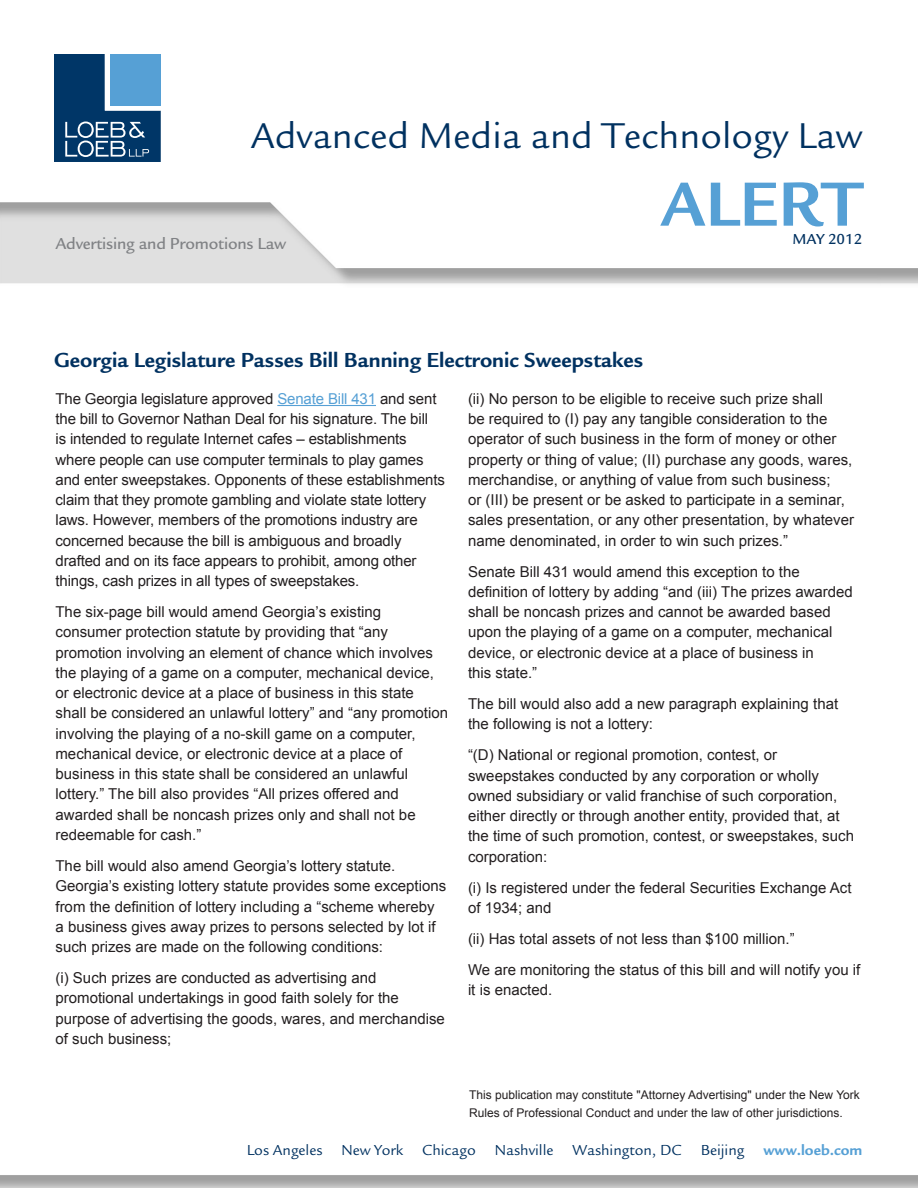
<style>
.page{position:relative;width:918px;height:1188px;background:#fff}
.page>*{position:absolute;margin:0;border:0;box-sizing:border-box;transform-origin:0 0}
._03__Body{font:700 64.5px "Legacy Sans";color:#56a0d5}
._03__Body-2{font:37.2px "Legacy Sans";color:#003160}
._01__Article_Title{font:700 21px "Legacy Sans";color:#003160}
.t1{font:500 16.5px "Legacy Sans";letter-spacing:-.01em;color:#808285}
._03__Body-3{font:15px/20.2px "Arial";color:#231f20}
.t2{font:15px "Legacy Sans";color:#003160}
.t3{font:700 15px "Legacy Sans";color:#56a0d5}
._03__Body-4{font:500 15px "Legacy Sans";color:#003160}
.t4{font:12px/18px "Arial";color:#231f20}
.s1{color:#56a0d5}
</style>
<div class="page">
<hr style="left:277px;top:405px;width:99px;height:1px;background:#56a0d5">
<svg style="left:54px;top:54px;width:107px;height:108px;background:#316591"></svg>
<p class="_03__Body-2" style="left:251px;top:114px;width:613px">Advanced Media and Technology Law</p>
<p class="_03__Body" style="left:660px;top:165px;width:204px">ALERT</p>
<p class="_03__Body-4" style="left:792px;top:230px;width:72px">MAY 2012</p>
<p class="t1" style="left:56px;top:234px;width:232px">Advertising and Promotions Law</p>
<p class="_01__Article_Title" style="left:54px;top:347px;width:591px">Georgia Legislature Passes Bill Banning Electronic Sweepstakes</p>
<p class="_03__Body-3" style="left:56px;top:389px;width:391px">The Georgia legislature approved <span class="s1">Senate Bill 431</span> and sent the bill to Governor Nathan Deal for his signature. The bill<br>is intended to regulate Internet cafes – establishments where people can use computer terminals to play games and enter sweepstakes. Opponents of these establishments claim that they promote gambling and violate state lottery laws. However, members of the promotions industry are concerned because the bill is ambiguous and broadly drafted and on its face appears to prohibit, among other things, cash prizes in all types of sweepstakes.</p>
<p class="_03__Body-3" style="left:56px;top:602px;width:394px">The six-page bill would amend Georgia’s existing consumer protection statute by providing that “any promotion involving an element of chance which involves the playing of a game on a computer, mechanical device, or electronic device at a place of business in this state shall be considered an unlawful lottery” and “any promotion involving the playing of a no-skill game on a computer, mechanical device, or electronic device at a place of business in this state shall be considered an unlawful lottery.” The bill also provides “All prizes offered and awarded shall be noncash prizes only and shall not be redeemable for cash.”</p>
<p class="_03__Body-3" style="left:56px;top:856px;width:392px">The bill would also amend Georgia’s lottery statute.<br>Georgia’s existing lottery statute provides some exceptions from the definition of lottery including a “scheme whereby a business gives away prizes to persons selected by lot if such prizes are made on the following conditions:</p>
<p class="_03__Body-3" style="left:56px;top:968px;width:391px">(i) Such prizes are conducted as advertising and promotional undertakings in good faith solely for the purpose of advertising the goods, wares, and merchandise of such business;</p>
<p class="_03__Body-3" style="left:468px;top:389px;width:388px">(ii) No person to be eligible to receive such prize shall<br>be required to (I) pay any tangible consideration to the operator of such business in the form of money or other property or thing of value; (II) purchase any goods, wares, merchandise, or anything of value from such business;<br>or (III) be present or be asked to participate in a seminar, sales presentation, or any other presentation, by whatever name denominated, in order to win such prizes.”</p>
<p class="_03__Body-3" style="left:468px;top:561px;width:386px">Senate Bill 431 would amend this exception to the definition of lottery by adding “and (iii) The prizes awarded shall be noncash prizes and cannot be awarded based upon the playing of a game on a computer, mechanical device, or electronic device at a place of business in<br>this state.”</p>
<p class="_03__Body-3" style="left:468px;top:694px;width:372px">The bill would also add a new paragraph explaining that the following is not a lottery:</p>
<p class="_03__Body-3" style="left:468px;top:745px;width:388px">“(D) National or regional promotion, contest, or sweepstakes conducted by any corporation or wholly owned subsidiary or valid franchise of such corporation, either directly or through another entity, provided that, at the time of such promotion, contest, or sweepstakes, such corporation:</p>
<p class="_03__Body-3" style="left:468px;top:877px;width:385px">(i) Is registered under the federal Securities Exchange Act of 1934; and</p>
<p class="_03__Body-3" style="left:468px;top:929px;width:328px">(ii) Has total assets of not less than $100 million.”</p>
<p class="_03__Body-3" style="left:468px;top:960px;width:394px">We are monitoring the status of this bill and will notify you if it is enacted.</p>
<p class="t4" style="left:469px;top:1086px;width:392px">This publication may constitute "Attorney Advertising" under the New York<br>Rules of Professional Conduct and under the law of other jurisdictions.</p>
<p class="t2" style="left:247px;top:1141px;width:77px">Los Angeles</p>
<p class="t2" style="left:342px;top:1141px;width:63px">New York</p>
<p class="t2" style="left:422px;top:1141px;width:55px">Chicago</p>
<p class="t2" style="left:495px;top:1141px;width:60px">Nashville</p>
<p class="t2" style="left:573px;top:1141px;width:111px">Washington, DC</p>
<p class="t2" style="left:701px;top:1141px;width:45px">Beijing</p>
<p class="t3" style="left:763px;top:1141px;width:101px">www.loeb.com</p>
</div>
